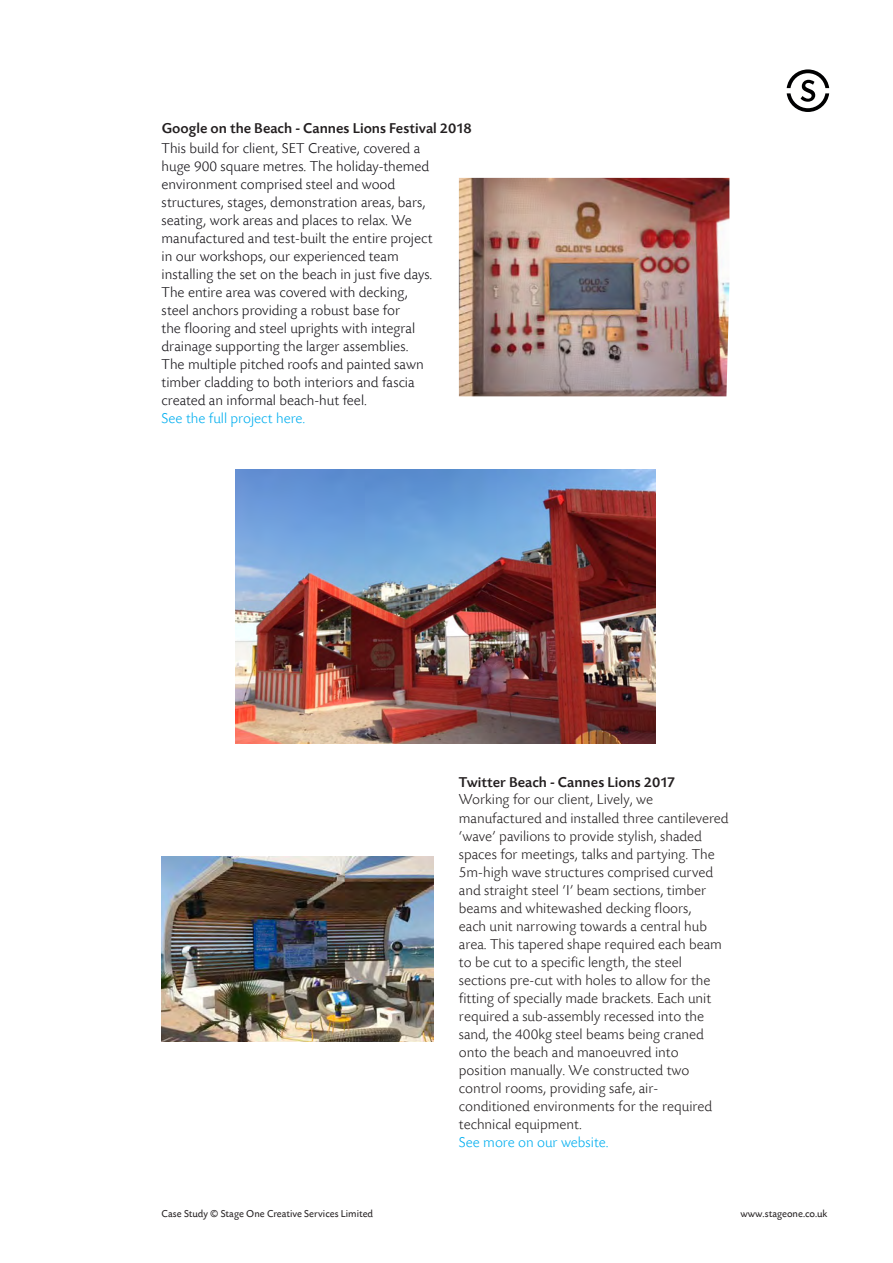
<style>
.page{position:relative;width:893px;height:1263px;background:#fff}
.page>*{position:absolute;margin:0;border:0;box-sizing:border-box;transform-origin:0 0}
.t1{font:300 15px/18px "Today Sans BEF";color:#231f20}
.t2{font:300 15px/18px "Today Sans BEF";color:#17151a}
.t3{font:500 15px "Today Sans BEF";color:#231f20}
.t4{font:300 15px "Today Sans BEF";color:#00aeef}
.t5{font:10.5px "Today Sans BEF";color:#231f20}
.s1{font-weight:500}
.s2{color:#00aeef}
</style>
<div class="page">
<svg style="left:787px;top:69px;width:42px;height:43px"></svg>
<img style="left:162px;top:857px;width:271px;height:185px">
<img style="left:459px;top:178px;width:270px;height:218px">
<img style="left:235px;top:469px;width:421px;height:274px">
<p class="t3" style="left:162px;top:120px;width:312px">Google on the Beach - Cannes Lions Festival 2018</p>
<p class="t2" style="left:162px;top:140px;width:273px">This build for client, SET Creative, covered a huge 900 square metres. The holiday-themed environment comprised steel and wood structures, stages, demonstration areas, bars, seating, work areas and places to relax. We manufactured and test-built the entire project in our workshops, our experienced team installing the set on the beach in just five days.<br>The entire area was covered with decking, steel anchors providing a robust base for<br>the flooring and steel uprights with integral drainage supporting the larger assemblies.<br>The multiple pitched roofs and painted sawn timber cladding to both interiors and fascia created an informal beach-hut feel.</p>
<p class="t4" style="left:162px;top:411px;width:145px">See the full project here.</p>
<p class="t1" style="left:459px;top:774px;width:271px"><span class="s1">Twitter Beach - Cannes Lions 2017<br></span>Working for our client, Lively, we manufactured and installed three cantilevered ‘wave’ pavilions to provide stylish, shaded spaces for meetings, talks and partying. The 5m-high wave structures comprised curved and straight steel ‘I’ beam sections, timber beams and whitewashed decking floors,<br>each unit narrowing towards a central hub area. This tapered shape required each beam to be cut to a specific length, the steel sections pre-cut with holes to allow for the fitting of specially made brackets. Each unit required a sub-assembly recessed into the sand, the 400kg steel beams being craned onto the beach and manoeuvred into position manually. We constructed two control rooms, providing safe, air&shy;conditioned environments for the required technical equipment.<br><span class="s2">See more on our website.</span></p>
<p class="t5" style="left:162px;top:1208px;width:213px">Case Study © Stage One Creative Services Limited</p>
<p class="t5" style="left:740px;top:1208px;width:89px">www.stageone.co.uk</p>
</div>
